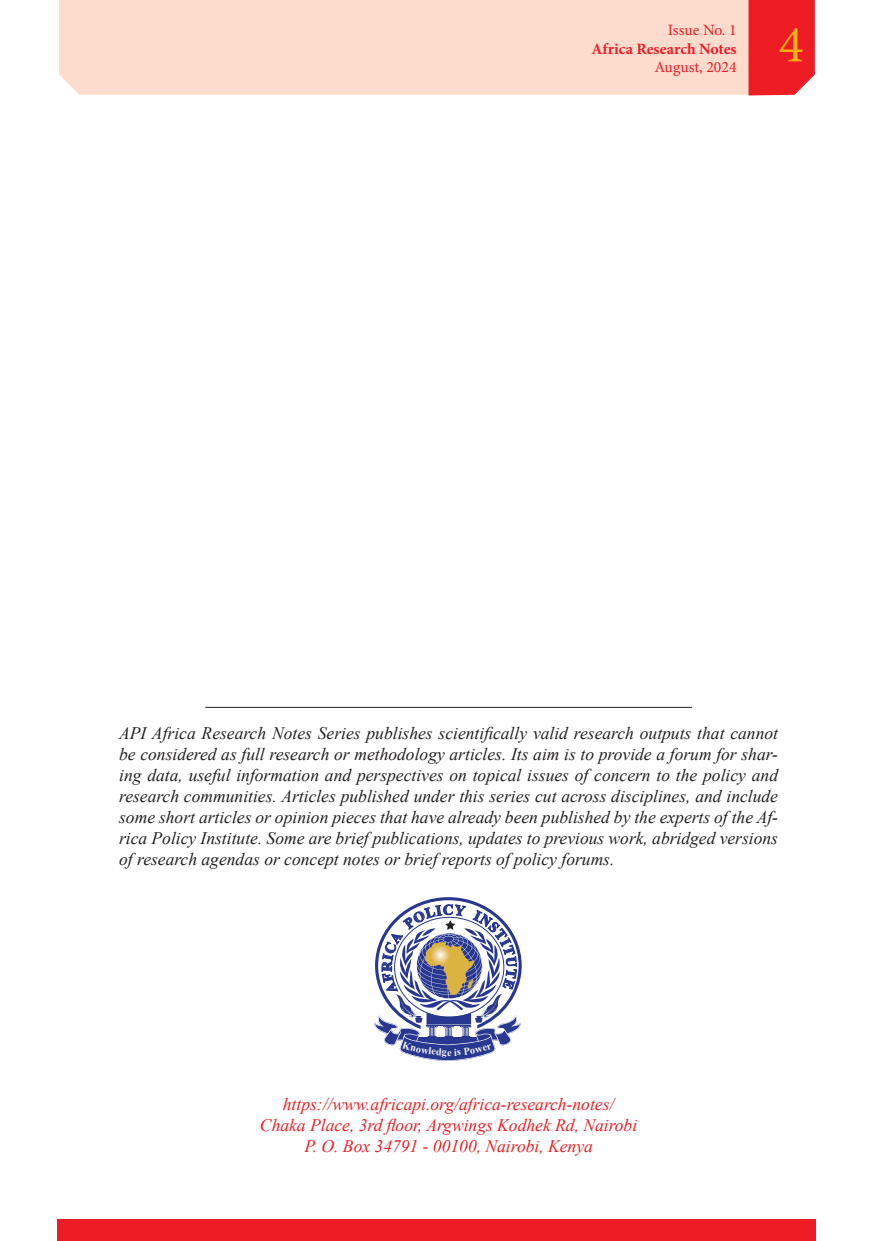
<style>
.page{position:relative;width:874px;height:1241px;background:#fff}
.page>*{position:absolute;margin:0;border:0;box-sizing:border-box;transform-origin:0 0}
.t1{font:52.5px "Minion Pro";color:#fbb017}
.t2{font:italic 17.5px/21px "Times New Roman";color:#231f20;text-align:justify}
.t3{font:italic 17.5px "Times New Roman";color:#ee1d23}
.t4{font:15.75px "Minion Pro";letter-spacing:-.005em;color:#ee1d23}
.t5{font:700 15.75px "Minion Pro";color:#ee1d23}
.t6{font:700 10.33px "Times New Roman";color:#f2f3f4}
</style>
<div class="page">
<div style="left:59px;top:0;width:689px;height:95px;background:#fddcce"></div>
<div style="left:748px;top:0;width:66px;height:95px;background:#ee1d23"></div>
<div style="left:58px;top:1218px;width:757px;height:22px;background:#ee1d23"></div>
<hr style="left:205px;top:706px;width:486px;height:1px;background:#231f20">
<svg style="left:373px;top:897px;width:149px;height:164px"></svg>
<p class="t4" style="left:667px;top:19px;width:70px">Issue No. 1</p>
<p class="t5" style="left:591px;top:37px;width:147px">Africa Research Notes</p>
<p class="t4" style="left:654px;top:57px;width:84px">August, 2024</p>
<h1 class="t1" style="left:778px;top:9px;width:27px">4</h1>
<p class="t2" style="left:119px;top:722px;width:660px">API Africa Research Notes Series publishes scientifically valid research outputs that cannot be considered as full research or methodology articles. Its aim is to provide a forum for shar&shy;ing data, useful information and perspectives on topical issues of concern to the policy and research communities. Articles published under this series cut across disciplines, and include some short articles or opinion pieces that have already been published by the experts of the Af&shy;rica Policy Institute. Some are brief publications, updates to previous work, abridged versions of research agendas or concept notes or brief reports of policy forums.</p>
<p class="t6" style="left:447px;top:1044px;width:6px">e</p>
<p class="t3" style="left:283px;top:1091px;width:333px">https://www.africapi.org/africa-research-notes/</p>
<p class="t3" style="left:260px;top:1112px;width:378px">Chaka Place, 3rd floor, Argwings Kodhek Rd, Nairobi</p>
<p class="t3" style="left:304px;top:1133px;width:290px">P. O. Box 34791 - 00100, Nairobi, Kenya</p>
</div>
